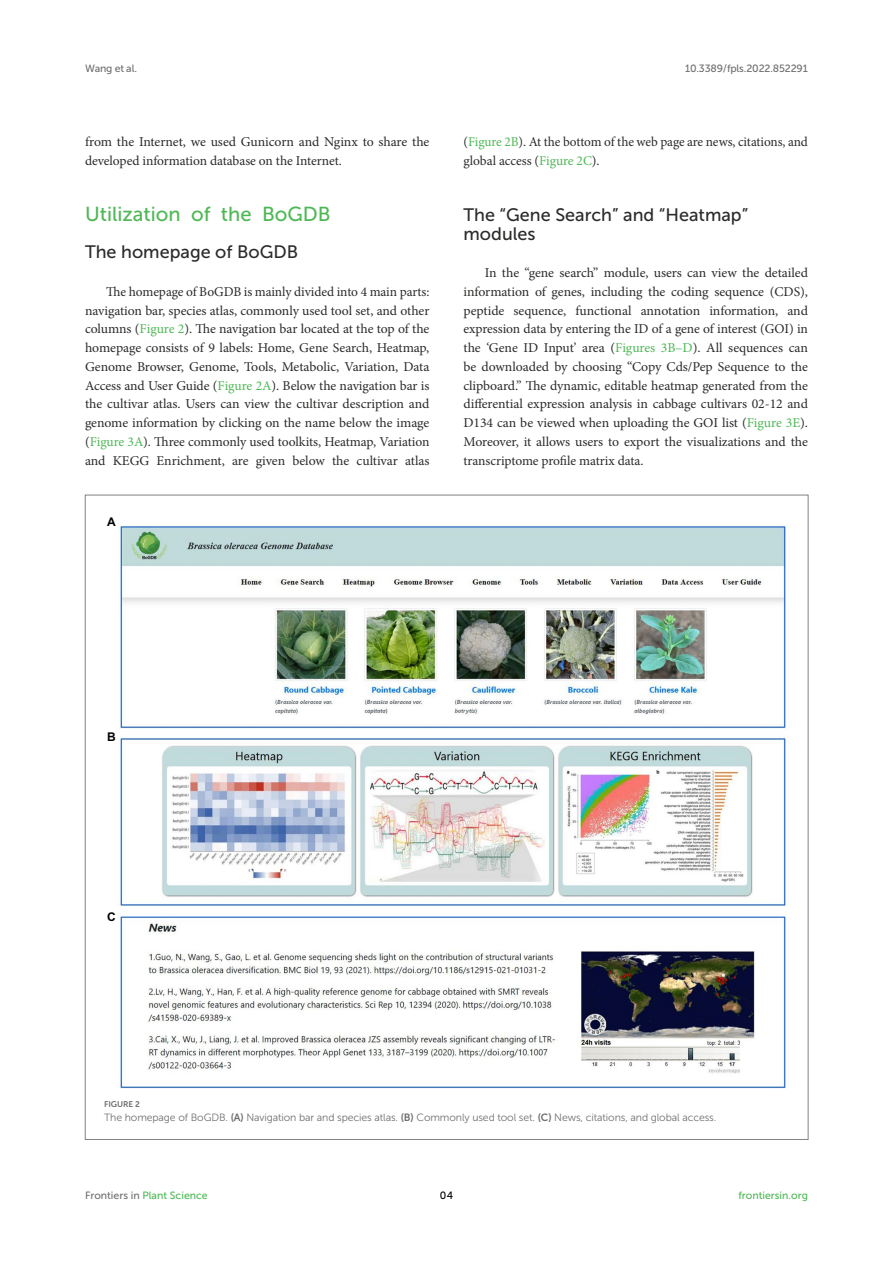
<style>
.page{position:relative;width:893px;height:1263px;background:#fff}
.page>*{position:absolute;margin:0;border:0;box-sizing:border-box;transform-origin:0 0}
.HEAD_1{font:20.25px "Museo Sans 500";color:#4eb855}
.HEAD_2{font:18px/18.8px "Museo Sans 500";color:#2b2b2a}
.HEAD_2_after_HEAD_1{font:18px "Museo Sans 500";color:#2b2b2a}
.TEXT_FLUSH{font:13.5px/18.8px "Minion Pro";letter-spacing:-.005em;color:#2b2b2a}
.t1{font:700 12px "Arial";color:#000}
.FIG_LEG{font:10.5px "Museo Sans 300";letter-spacing:-.01em;color:#706f70}
.t2{font:10.5px "Museo Sans 500";color:#4eb855}
.t3{font:10.5px "Museo Sans 500";letter-spacing:-.015em;color:#706f70}
.t4{font:10.5px "Museo Sans 500";color:#000}
.FIG_HD{font:8.25px "Museo Sans 700";letter-spacing:-.01em;color:#706f70}
.s1{color:#4eb855}
.s2{font-family:"Museo Sans 700"}
.s3{color:#706f70}
</style>
<div class="page">
<img style="left:118px;top:525px;width:669px;height:563px">
<p class="t3" style="left:85px;top:63px;width:53px">Wang et al.</p>
<p class="t3" style="left:685px;top:63px;width:124px">10.3389/fpls.2022.852291</p>
<p class="TEXT_FLUSH" style="left:85px;top:132px;width:346px">from the Internet, we used Gunicorn and Nginx to share the developed information database on the Internet.</p>
<p class="HEAD_1" style="left:85px;top:203px;width:247px">Utilization of the BoGDB</p>
<p class="HEAD_2_after_HEAD_1" style="left:85px;top:242px;width:215px">The homepage of BoGDB</p>
<p class="TEXT_FLUSH" style="left:85px;top:282px;width:346px;text-align:justify;text-indent:21px">The homepage of BoGDB is mainly divided into 4 main parts: navigation bar, species atlas, commonly used tool set, and other columns (<span class="s1">Figure 2</span>). The navigation bar located at the top of the homepage consists of 9 labels: Home, Gene Search, Heatmap, Genome Browser, Genome, Tools, Metabolic, Variation, Data Access and User Guide (<span class="s1">Figure 2A</span>). Below the navigation bar is the cultivar atlas. Users can view the cultivar description and genome information by clicking on the name below the image (<span class="s1">Figure 3A</span>). Three commonly used toolkits, Heatmap, Variation and KEGG Enrichment, are given below the cultivar atlas</p>
<p class="t1" style="left:107px;top:513px;width:10px">A</p>
<p class="TEXT_FLUSH" style="left:463px;top:132px;width:346px">(<span class="s1">Figure 2B</span>). At the bottom of the web page are news, citations, and global access (<span class="s1">Figure 2C</span>).</p>
<p class="HEAD_2" style="left:463px;top:205px;width:286px">The “Gene Search” and “Heatmap” modules</p>
<p class="TEXT_FLUSH" style="left:463px;top:263px;width:346px;text-align:justify;text-indent:21px">In the “gene search” module, users can view the detailed information of genes, including the coding sequence (CDS), peptide sequence, functional annotation information, and expression data by entering the ID of a gene of interest (GOI) in the ‘Gene ID Input’ area (<span class="s1">Figures 3B–D</span>). All sequences can be downloaded by choosing “Copy Cds/Pep Sequence to the clipboard.” The dynamic, editable heatmap generated from the differential expression analysis in cabbage cultivars 02-12 and D134 can be viewed when uploading the GOI list (<span class="s1">Figure 3E</span>).<br>Moreover, it allows users to export the visualizations and the transcriptome profile matrix data.</p>
<p class="t1" style="left:107px;top:728px;width:10px">B</p>
<p class="t1" style="left:107px;top:908px;width:10px">C</p>
<p class="FIG_HD" style="left:104px;top:1099px;width:37px">FIGURE 2</p>
<p class="FIG_LEG" style="left:104px;top:1111px;width:614px">The homepage of BoGDB. <span class="s2">(A)</span> Navigation bar and species atlas. <span class="s2">(B)</span> Commonly used tool set. <span class="s2">(C)</span> News, citations, and global access.</p>
<p class="t2" style="left:85px;top:1190px;width:124px"><span class="s3">Frontiers in</span> Plant Science</p>
<p class="t4" style="left:440px;top:1190px;width:15px">04</p>
<p class="t2" style="left:738px;top:1190px;width:71px">frontiersin.org</p>
</div>
